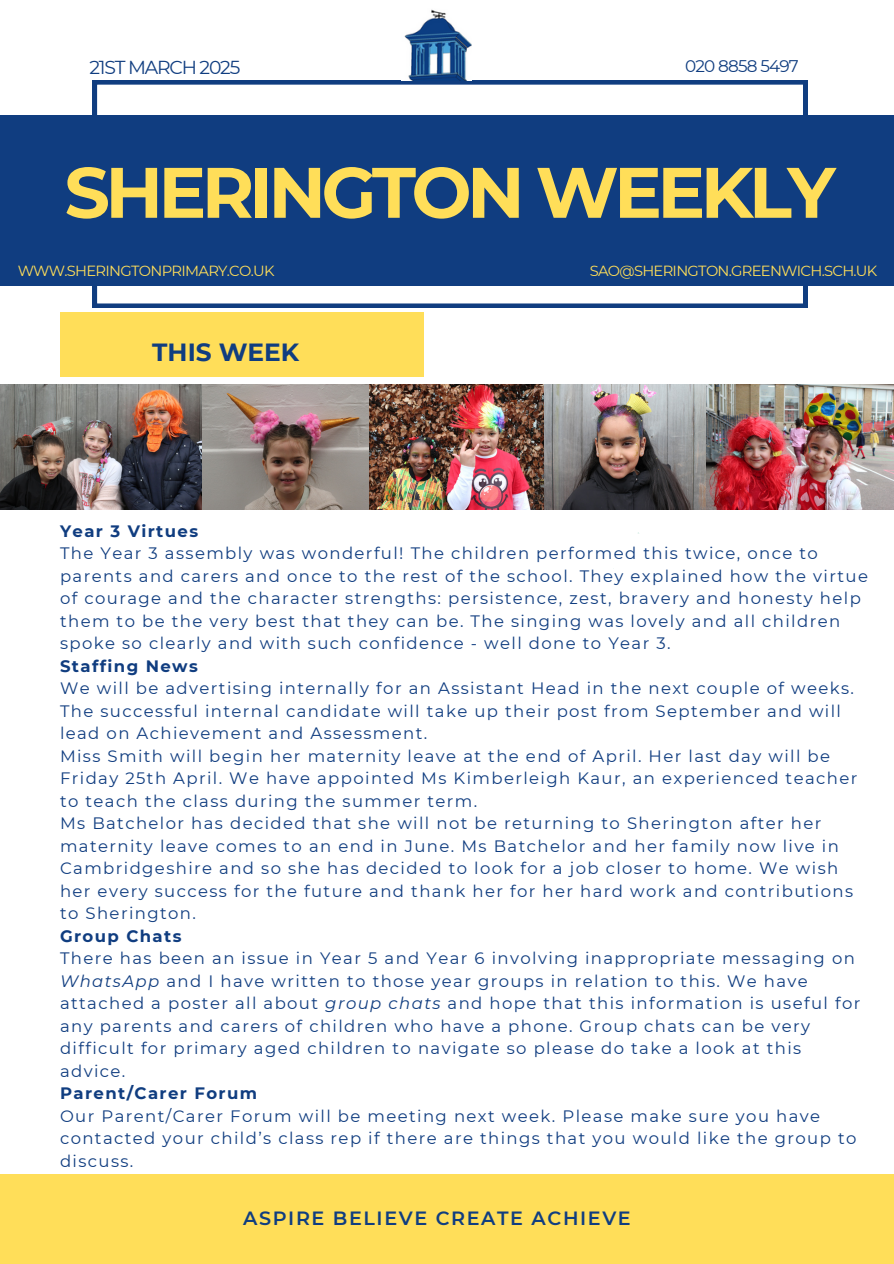
<style>
.page{position:relative;width:894px;height:1264px;background:#fff}
.page>*{position:absolute;margin:0;border:0;box-sizing:border-box;transform-origin:0 0}
.t1{font:700 71.25px "Montserrat";letter-spacing:-.065em;color:#ffde59}
.t2{font:700 24.75px "Montserrat";color:#103d80}
.t3{font:600 19.2px "Montserrat";letter-spacing:.085em;color:#103d80}
.t4{font:18.75px "Montserrat";letter-spacing:-.065em;color:#103d80}
.t5{font:16.8px "Montserrat";letter-spacing:-.05em;color:#103d80}
.t6{font:16.5px/22.5px "Montserrat";letter-spacing:.085em;color:#103d80}
.t7{font:14.7px "Montserrat";letter-spacing:-.05em;color:#ffde59}
.s1{font-weight:700}
.s2{font-style:italic}
</style>
<div class="page">
<div style="left:0;top:115px;width:893px;height:170px;background:#103d80"></div>
<svg style="left:93px;top:80px;width:714px;height:227px"></svg>
<div style="left:60px;top:312px;width:363px;height:65px;background:#ffde59"></div>
<div style="left:0;top:1174px;width:893px;height:89px;background:#ffde59"></div>
<img style="left:404px;top:9px;width:67px;height:71px">
<img style="left:0;top:384px;width:202px;height:125px">
<img style="left:202px;top:384px;width:167px;height:125px">
<img style="left:369px;top:384px;width:337px;height:125px">
<img style="left:706px;top:384px;width:187px;height:125px">
<h1 class="t4" style="left:89px;top:56px;width:152px">21ST MARCH 2025</h1>
<p class="t5" style="left:684px;top:56px;width:115px">020 8858 5497</p>
<h5 class="t1" style="left:64px;top:149px;width:772px">SHERINGTON WEEKLY</h5>
<h2 class="t7" style="left:18px;top:262px;width:258px">WWW.SHERINGTONPRIMARY.CO.UK</h2>
<p class="t2" style="left:152px;top:337px;width:148px">THIS WEEK</p>
<p class="t7" style="left:589px;top:262px;width:289px">SAO@SHERINGTON.GREENWICH.SCH.UK</p>
<p class="t6" style="left:60px;top:519px;width:809px"><span class="s1">Year 3 Virtues<br></span>The Year 3 assembly was wonderful! The children performed this twice, once to parents and carers and once to the rest of the school. They explained how the virtue of courage and the character strengths: persistence, zest, bravery and honesty help them to be the very best that they can be. The singing was lovely and all children spoke so clearly and with such confidence - well done to Year 3.<br><span class="s1">Staffing News<br></span>We will be advertising internally for an Assistant Head in the next couple of weeks.<br>The successful internal candidate will take up their post from September and will lead on Achievement and Assessment.<br>Miss Smith will begin her maternity leave at the end of April. Her last day will be Friday 25th April. We have appointed Ms Kimberleigh Kaur, an experienced teacher to teach the class during the summer term.<br>Ms Batchelor has decided that she will not be returning to Sherington after her maternity leave comes to an end in June. Ms Batchelor and her family now live in Cambridgeshire and so she has decided to look for a job closer to home. We wish her every success for the future and thank her for her hard work and contributions to Sherington.<br><span class="s1">Group Chats<br></span>There has been an issue in Year 5 and Year 6 involving inappropriate messaging on <span class="s2">WhatsApp</span> and I have written to those year groups in relation to this. We have attached a poster all about <span class="s2">group chats</span> and hope that this information is useful for any parents and carers of children who have a phone. Group chats can be very difficult for primary aged children to navigate so please do take a look at this advice.<br><span class="s1">Parent/Carer Forum<br></span>Our Parent/Carer Forum will be meeting next week. Please make sure you have contacted your child’s class rep if there are things that you would like the group to discuss.</p>
<h4 class="t3" style="left:243px;top:1206px;width:389px">ASPIRE BELIEVE CREATE ACHIEVE</h4>
</div>
